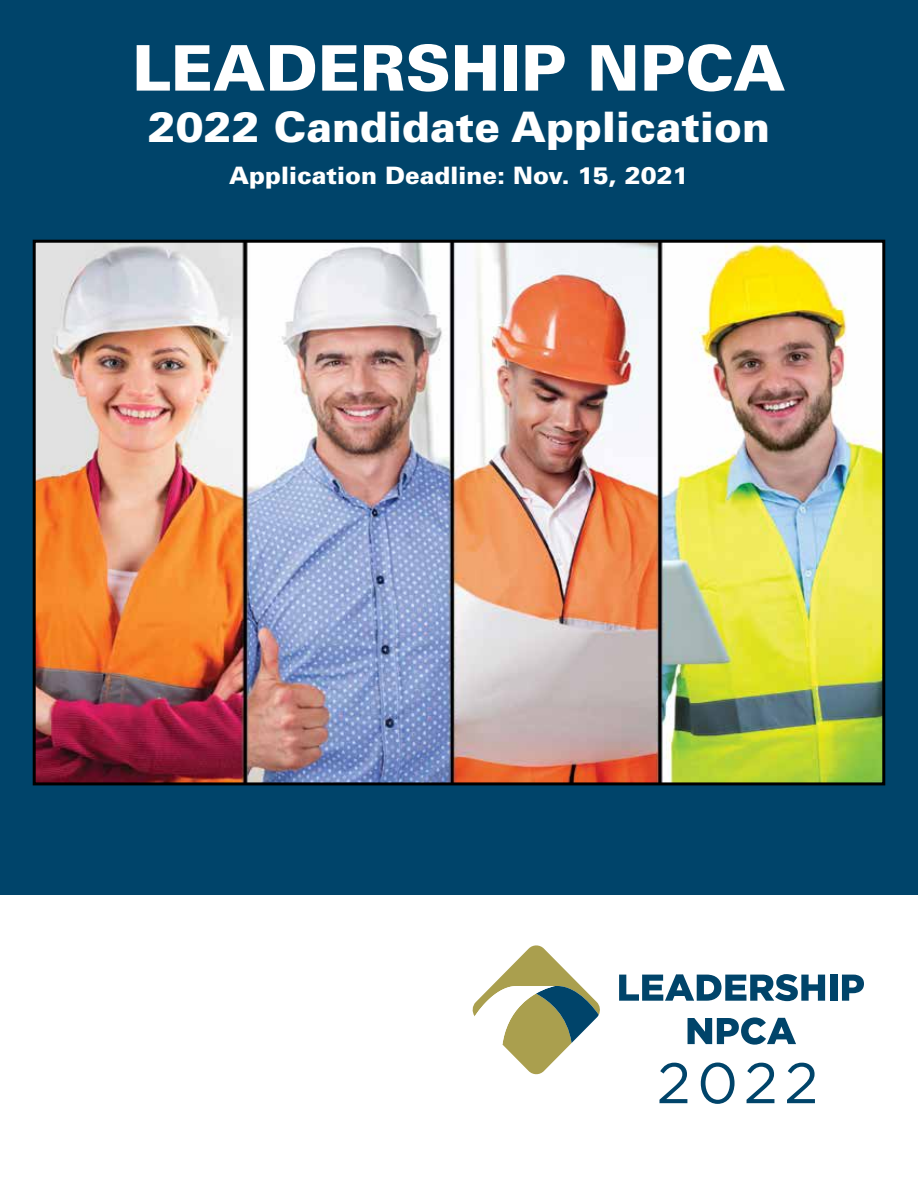
<style>
.page{position:relative;width:918px;height:1188px;background:#fff}
.page>*{position:absolute;margin:0;border:0;box-sizing:border-box;transform-origin:0 0}
.t1{font:900 63px "Univers LT Std";color:#fff}
.t2{font:900 42px "Univers LT Std";color:#fff}
.t3{font:900 24px "Univers LT Std";color:#fff}
</style>
<div class="page">
<div style="left:0;top:0;width:918px;height:895px;background:#00446a"></div>
<img style="left:37px;top:244px;width:844px;height:537px">
<div style="left:33px;top:240px;width:852px;height:545px;border:3px solid #000"></div>
<svg style="left:659px;top:1063px;width:28px;height:40px"></svg>
<svg style="left:701px;top:1063px;width:34px;height:41px"></svg>
<svg style="left:747px;top:1063px;width:27px;height:40px"></svg>
<svg style="left:787px;top:1063px;width:28px;height:40px"></svg>
<svg style="left:473px;top:945px;width:127px;height:130px"></svg>
<svg style="left:619px;top:974px;width:206px;height:27px"></svg>
<div style="left:830px;top:975px;width:7px;height:26px;background:#00446a"></div>
<svg style="left:842px;top:975px;width:22px;height:26px"></svg>
<svg style="left:688px;top:1017px;width:108px;height:28px"></svg>
<h1 class="t1" style="left:132px;top:28px;width:655px">LEADERSHIP NPCA</h1>
<h2 class="t2" style="left:148px;top:100px;width:624px">2022 Candidate Application</h2>
<p class="t3" style="left:229px;top:160px;width:461px">Application Deadline: Nov. 15, 2021</p>
</div>
